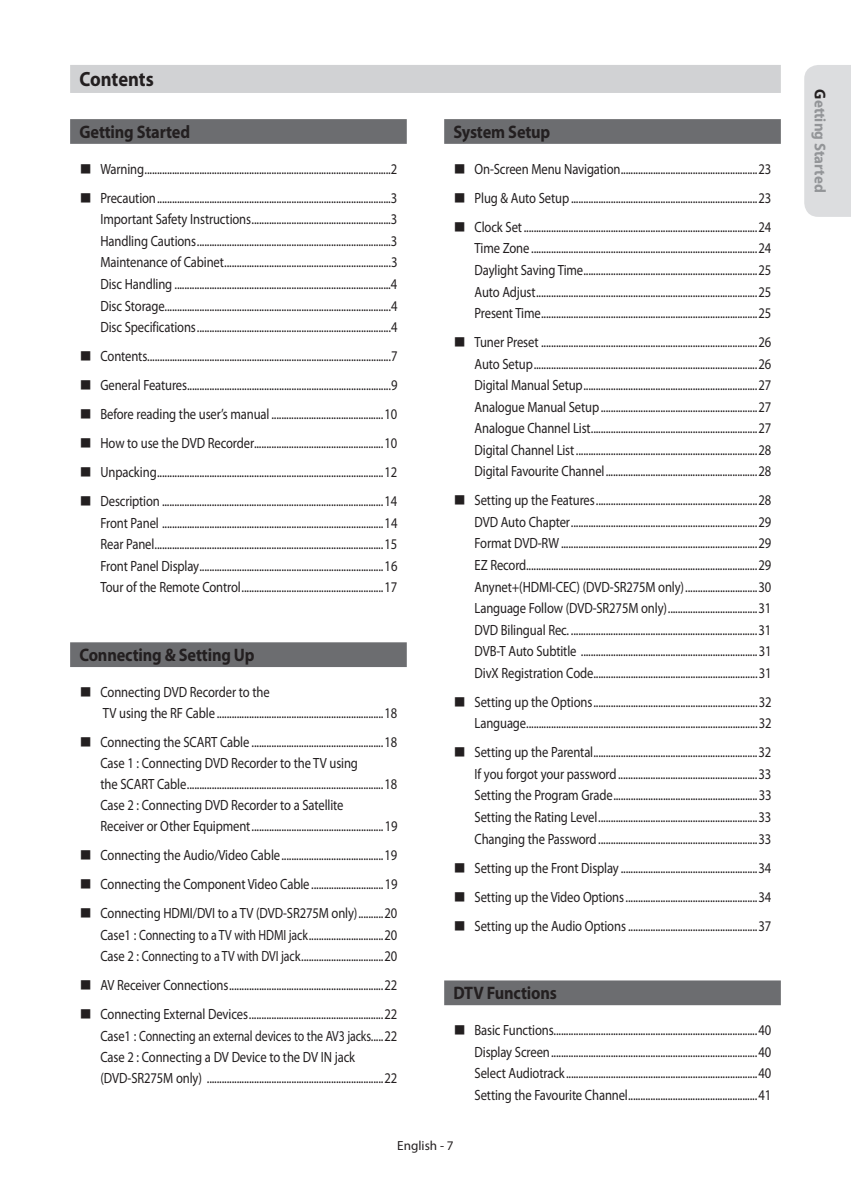
<style>
.page{position:relative;width:851px;height:1191px;background:#fff}
.page>*{position:absolute;margin:0;border:0;box-sizing:border-box;transform-origin:0 0}
.t1{font:700 20.6px "Myriad Pro";letter-spacing:-.005em;color:#231f20;scale:.9 1}
.t2{font:700 18.2px "Myriad Pro";letter-spacing:-.01em;color:#231f20;scale:.9 1}
.t3{font:700 15.6px "Myriad Pro";color:#939598;scale:.95 1}
.t4{font:14.8px/21.6px "Myriad Pro";letter-spacing:-.01em;color:#231f20;text-align:justify;scale:.85 1}
.t5{font:14.8px/29px "SI Icon.HR755";color:#231f20;text-align:justify}
.t6{font:13.2px "Myriad Pro";color:#231f20}
.s1{color:#231f20}
</style>
<div class="page">
<div style="left:804px;top:65px;width:46px;height:152px;background:#dcdddf"></div>
<div style="left:70px;top:119px;width:337px;height:25px;background:#6c6d70"></div>
<div style="left:70px;top:642px;width:337px;height:25px;background:#6c6d70"></div>
<div style="left:444px;top:119px;width:336px;height:25px;background:#6c6d70"></div>
<div style="left:444px;top:980px;width:336px;height:25px;background:#6c6d70"></div>
<div style="left:70px;top:65px;width:710px;height:28px;background:#d1d2d4"></div>
<h1 class="t1" style="left:79px;top:71px;width:84px">Contents</h1>
<p class="t2" style="left:79px;top:125px;width:124px">Getting Started</p>
<p class="t4" style="left:100px;top:156px;width:351px;line-height:29px">Warning ...................................................................................................2<br>Precaution ..............................................................................................3</p>
<p class="t4" style="left:100px;top:210px;width:351px">Important Safety Instructions ........................................................3<br>Handling Cautions ..............................................................................3<br>Maintenance of Cabinet ...................................................................3<br>Disc Handling .......................................................................................4<br>Disc Storage...........................................................................................4<br>Disc Specifications ..............................................................................4</p>
<p class="t4" style="left:100px;top:343px;width:351px;line-height:29px">Contents ..................................................................................................7<br>General Features..................................................................................9<br>Before reading the user’s manual .............................................10<br>How to use the DVD Recorder ....................................................10<br>Unpacking ...........................................................................................12<br>Description .........................................................................................14</p>
<p class="t4" style="left:100px;top:513px;width:351px">Front Panel .........................................................................................14<br>Rear Panel ............................................................................................15<br>Front Panel Display ..........................................................................16<br>Tour of the Remote Control .........................................................17</p>
<p class="t5" style="left:79px;top:341px;width:14px">■ ■ ■ ■ ■ ■</p>
<p class="t2" style="left:79px;top:648px;width:196px">Connecting &amp; Setting Up</p>
<p class="t4" style="left:100px;top:683px;width:351px;line-height:20.6px">Connecting DVD Recorder to the<br>TV using the RF Cable ...................................................................18</p>
<p class="t4" style="left:100px;top:732px;width:351px;line-height:21px;text-align:left">Connecting the SCART Cable .....................................................18<br>Case 1 : Connecting DVD Recorder to the TV using<br>the SCART Cable ...............................................................................18<br>Case 2 : Connecting DVD Recorder to a Satellite<br>Receiver or Other Equipment .....................................................19</p>
<p class="t4" style="left:100px;top:841px;width:351px;line-height:29px">Connecting the Audio/Video Cable .........................................19<br>Connecting the Component Video Cable .............................19<br>Connecting HDMI/DVI to a TV (DVD-SR275M only) ..........20</p>
<p class="t4" style="left:100px;top:925px;width:351px">Case1 : Connecting to a TV with HDMI jack ..............................20<br>Case 2 : Connecting to a TV with DVI jack .................................20</p>
<p class="t4" style="left:100px;top:972px;width:350px;line-height:29px">AV Receiver Connections ..............................................................22<br>Connecting External Devices ......................................................22</p>
<p class="t4" style="left:100px;top:1026px;width:351px;line-height:21px;text-align:left">Case1 : Connecting an external devices to the AV3 jacks.....22<br>Case 2 : Connecting a DV Device to the DV IN jack (DVD-SR275M only) .......................................................................22</p>
<p class="t5" style="left:79px;top:677px;width:14px">■</p>
<p class="t5" style="left:79px;top:727px;width:14px">■</p>
<p class="t5" style="left:79px;top:840px;width:14px">■ ■ ■</p>
<p class="t2" style="left:453px;top:125px;width:109px">System Setup</p>
<p class="t4" style="left:474px;top:156px;width:351px;line-height:29px">On-Screen Menu Navigation .......................................................23<br>Plug &amp; Auto Setup ...........................................................................23<br>Clock Set ..............................................................................................24</p>
<p class="t4" style="left:474px;top:239px;width:350px">Time Zone ...........................................................................................24<br>Daylight Saving Time ......................................................................25<br>Auto Adjust .........................................................................................25<br>Present Time .......................................................................................25</p>
<p class="t4" style="left:474px;top:332px;width:350px">Tuner Preset .......................................................................................26<br>Auto Setup ..........................................................................................26<br>Digital Manual Setup ......................................................................27<br>Analogue Manual Setup ...............................................................27<br>Analogue Channel List ...................................................................27<br>Digital Channel List .........................................................................28<br>Digital Favourite Channel .............................................................28</p>
<p class="t4" style="left:474px;top:491px;width:351px">Setting up the Features .................................................................28<br>DVD Auto Chapter ...........................................................................29<br>Format DVD-RW ...............................................................................29<br>EZ Record.............................................................................................29<br>Anynet+(HDMI-CEC) (DVD-SR275M only) .............................30<br>Language Follow (DVD-SR275M only) ....................................31<br>DVD Bilingual Rec. ...........................................................................31<br>DVB-T Auto Subtitle .......................................................................31<br>DivX Registration Code ..................................................................31</p>
<p class="t4" style="left:474px;top:692px;width:351px">Setting up the Options ..................................................................32<br>Language .............................................................................................32</p>
<p class="t4" style="left:474px;top:743px;width:351px">Setting up the Parental ..................................................................32<br>If you forgot your password ........................................................33<br>Setting the Program Grade ..........................................................33<br>Setting the Rating Level ................................................................33<br>Changing the Password ................................................................33</p>
<p class="t4" style="left:474px;top:854px;width:350px;line-height:29px">Setting up the Front Display .......................................................34<br>Setting up the Video Options .....................................................34<br>Setting up the Audio Options ....................................................37</p>
<p class="t5" style="left:453px;top:154px;width:14px">■ ■ ■</p>
<p class="t5" style="left:453px;top:327px;width:14px">■</p>
<p class="t5" style="left:453px;top:486px;width:14px">■</p>
<p class="t5" style="left:453px;top:687px;width:14px">■</p>
<p class="t5" style="left:453px;top:737px;width:14px">■</p>
<p class="t5" style="left:453px;top:853px;width:14px">■ ■ ■</p>
<p class="t2" style="left:453px;top:986px;width:116px">DTV Functions</p>
<p class="t4" style="left:474px;top:1020px;width:350px">Basic Functions..................................................................................40<br>Display Screen ...................................................................................40<br>Select Audiotrack .............................................................................40<br>Setting the Favourite Channel ....................................................41</p>
<p class="t5" style="left:453px;top:1015px;width:14px">■</p>
<p class="t6" style="left:397px;top:1140px;width:58px">English - 7</p>
<p class="t3" style="left:825px;top:89px;width:110px;rotate:90deg"><span class="s1">G</span>etting Started</p>
</div>
